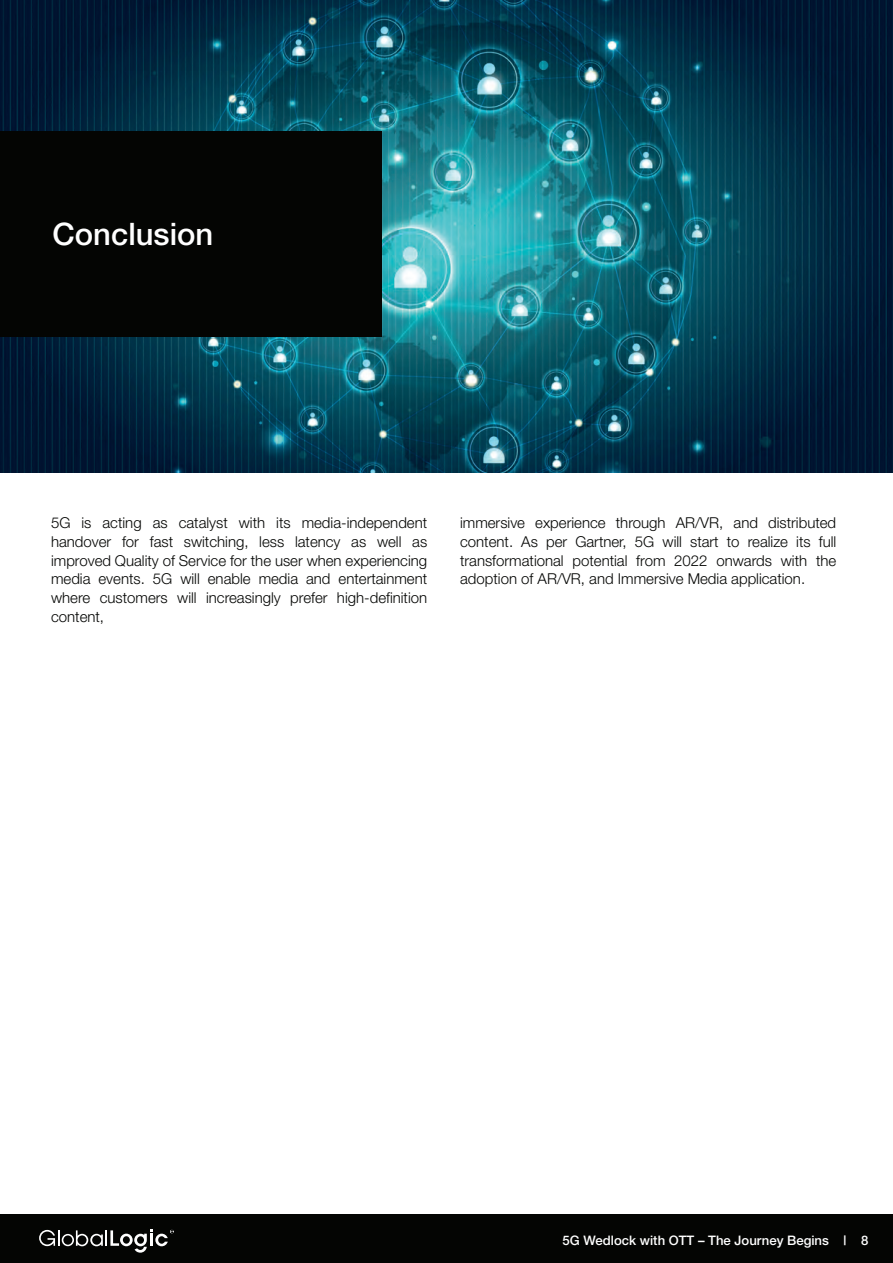
<style>
.page{position:relative;width:893px;height:1263px;background:#fff}
.page>*{position:absolute;margin:0;border:0;box-sizing:border-box;transform-origin:0 0}
.t1{font:500 31.05px "Helvetica Neue";color:#fff}
.t2{font:300 15px/18.8px "Helvetica Neue";color:#040503;text-align:justify}
.t3{font:500 13.2px "Helvetica Neue";color:#fff}
</style>
<div class="page">
<img style="left:0;top:0;width:893px;height:473px">
<div style="left:0;top:131px;width:381px;height:206px;background:#040503"></div>
<div style="left:0;top:1215px;width:893px;height:48px;background:#040503"></div>
<svg style="left:39px;top:1229px;width:135px;height:24px"></svg>
<h1 class="t1" style="left:53px;top:215px;width:162px">Conclusion</h1>
<p class="t2" style="left:51px;top:513px;width:378px">5G is acting as catalyst with its media-independent handover for fast switching, less latency as well as improved Quality of Service for the user when experiencing media events. 5G will enable media and entertainment where customers will increasingly prefer high-definition content,</p>
<p class="t2" style="left:460px;top:513px;width:378px">immersive experience through AR/VR, and distributed content. As per Gartner, 5G will start to realize its full transformational potential from 2022 onwards with the adoption of AR/VR, and Immersive Media application.</p>
<p class="t3" style="left:563px;top:1232px;width:307px">5G Wedlock with OTT – The Journey Begins | 8</p>
</div>
